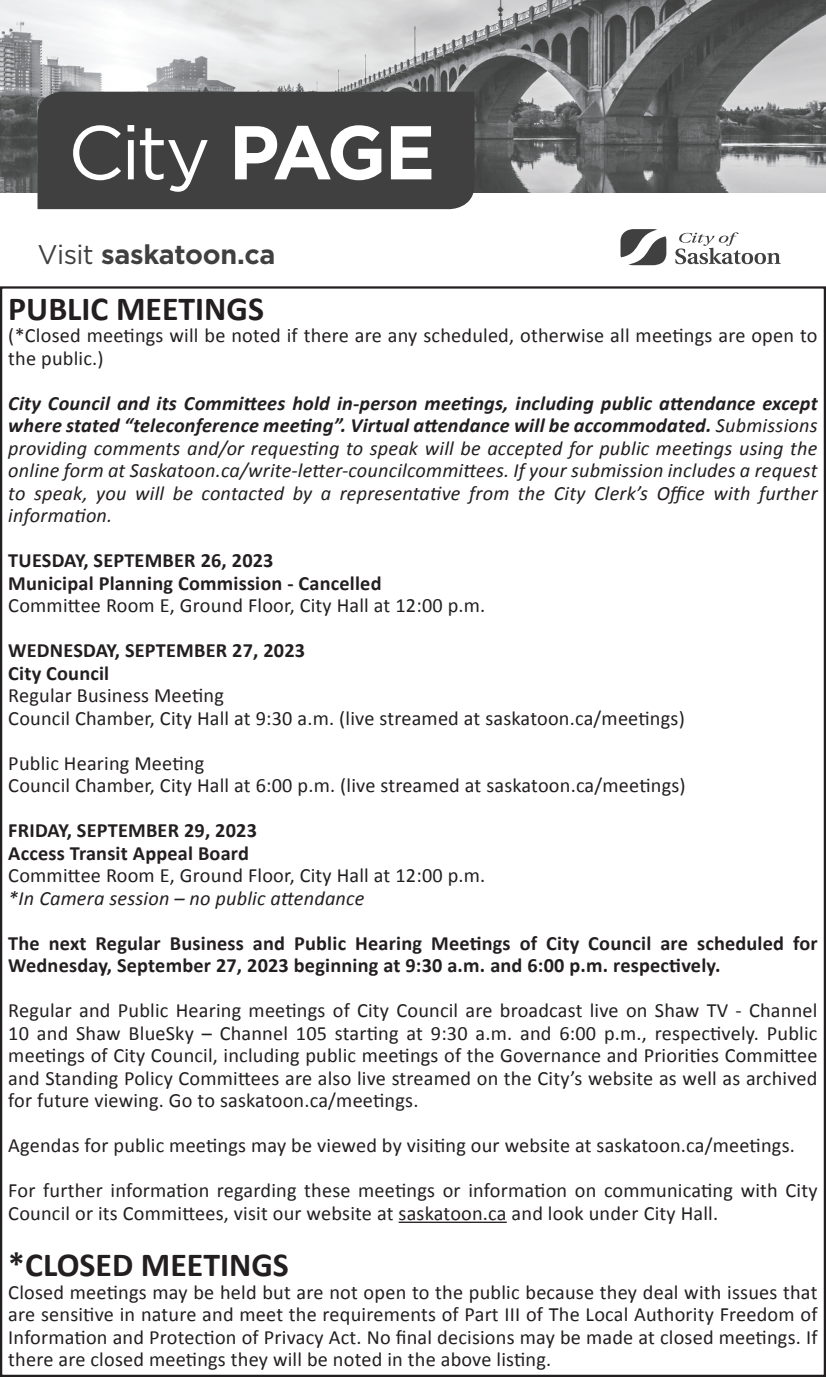
<style>
.page{position:relative;width:826px;height:1377px;background:#fff}
.page>*{position:absolute;margin:0;border:0;box-sizing:border-box;transform-origin:0 0}
.t1{font:76.05px "Gotham";color:#fff}
.t2{font:700 33.75px "Calibri";color:#231f20}
.t3{font:700 27px "Gotham";letter-spacing:-.01em;color:#3f403f}
.t4{font:20.25px/22.5px "Calibri";letter-spacing:.01em;color:#231f20}
.t5{font:italic 20.25px/22.5px "Calibri";letter-spacing:.01em;color:#231f20;text-align:justify}
.t6{font:700 20.25px/22.5px "Calibri";letter-spacing:.01em;color:#231f20}
.s1{font-weight:700}
.s2{font-weight:400}
</style>
<div class="page">
<img style="left:0;top:0;width:825px;height:193px">
<svg style="left:620px;top:229px;width:46px;height:36px"></svg>
<svg style="left:675px;top:232px;width:105px;height:32px"></svg>
<div style="left:37px;top:92px;width:437px;height:117px;background:#3f403f"></div>
<hr style="left:398px;top:1222px;width:108px;height:1px;background:#231f20">
<p class="t1" style="left:68px;top:104px;width:369px">City <span class="s1">PAGE</span></p>
<p class="t3" style="left:37px;top:237px;width:239px"><span class="s2">Visit</span> saskatoon.ca</p>
<p class="t2" style="left:8px;top:287px;width:257px">PUBLIC MEETINGS</p>
<p class="t4" style="left:8px;top:325px;width:810px">(*Closed meetings will be noted if there are any scheduled, otherwise all meetings are open to the public.)</p>
<p class="t5" style="left:8px;top:391px;width:810px"><span class="s1">City Council and its Committees hold in-person meetings, including public attendance except where stated “teleconference meeting”. Virtual attendance will be accommodated.</span> Submissions providing comments and/or requesting to speak will be accepted for public meetings using the online form at Saskatoon.ca/write-letter-councilcommittees. If your submission includes a request to speak, you will be contacted by a representative from the City Clerk’s Office with further information.</p>
<p class="t6" style="left:8px;top:550px;width:267px">TUESDAY, SEPTEMBER 26, 2023</p>
<p class="t6" style="left:8px;top:572px;width:374px">Municipal Planning Commission - Cancelled</p>
<p class="t4" style="left:8px;top:595px;width:478px">Committee Room E, Ground Floor, City Hall at 12:00 p.m.</p>
<p class="t6" style="left:8px;top:640px;width:298px">WEDNESDAY, SEPTEMBER 27, 2023</p>
<p class="t6" style="left:8px;top:662px;width:102px">City Council</p>
<p class="t4" style="left:8px;top:685px;width:217px">Regular Business Meeting</p>
<p class="t4" style="left:8px;top:707px;width:677px">Council Chamber, City Hall at 9:30 a.m. (live streamed at saskatoon.ca/meetings)</p>
<p class="t4" style="left:8px;top:752px;width:197px">Public Hearing Meeting</p>
<p class="t4" style="left:8px;top:775px;width:678px">Council Chamber, City Hall at 6:00 p.m. (live streamed at saskatoon.ca/meetings)</p>
<p class="t6" style="left:8px;top:820px;width:250px">FRIDAY, SEPTEMBER 29, 2023</p>
<p class="t6" style="left:8px;top:842px;width:242px">Access Transit Appeal Board</p>
<p class="t4" style="left:8px;top:865px;width:478px">Committee Room E, Ground Floor, City Hall at 12:00 p.m.</p>
<p class="t5" style="left:8px;top:886px;width:357px">*In Camera session – no public attendance</p>
<p class="t6" style="left:8px;top:932px;width:810px">The next Regular Business and Public Hearing Meetings of City Council are scheduled for<br>Wednesday, September 27, 2023 beginning at 9:30 a.m. and 6:00 p.m. respectively.</p>
<p class="t4" style="left:8px;top:1000px;width:810px;text-align:justify">Regular and Public Hearing meetings of City Council are broadcast live on Shaw TV - Channel 10 and Shaw BlueSky – Channel 105 starting at 9:30 a.m. and 6:00 p.m., respectively. Public meetings of City Council, including public meetings of the Governance and Priorities Committee and Standing Policy Committees are also live streamed on the City’s website as well as archived for future viewing. Go to saskatoon.ca/meetings.</p>
<p class="t4" style="left:8px;top:1135px;width:788px">Agendas for public meetings may be viewed by visiting our website at saskatoon.ca/meetings.</p>
<p class="t4" style="left:8px;top:1180px;width:810px">For further information regarding these meetings or information on communicating with City<br>Council or its Committees, visit our website at saskatoon.ca and look under City Hall.</p>
<p class="t2" style="left:8px;top:1243px;width:282px">*CLOSED MEETINGS</p>
<p class="t4" style="left:8px;top:1281px;width:810px;text-align:justify">Closed meetings may be held but are not open to the public because they deal with issues that are sensitive in nature and meet the requirements of Part III of The Local Authority Freedom of Information and Protection of Privacy Act. No final decisions may be made at closed meetings. If there are closed meetings they will be noted in the above listing.</p>
</div>
